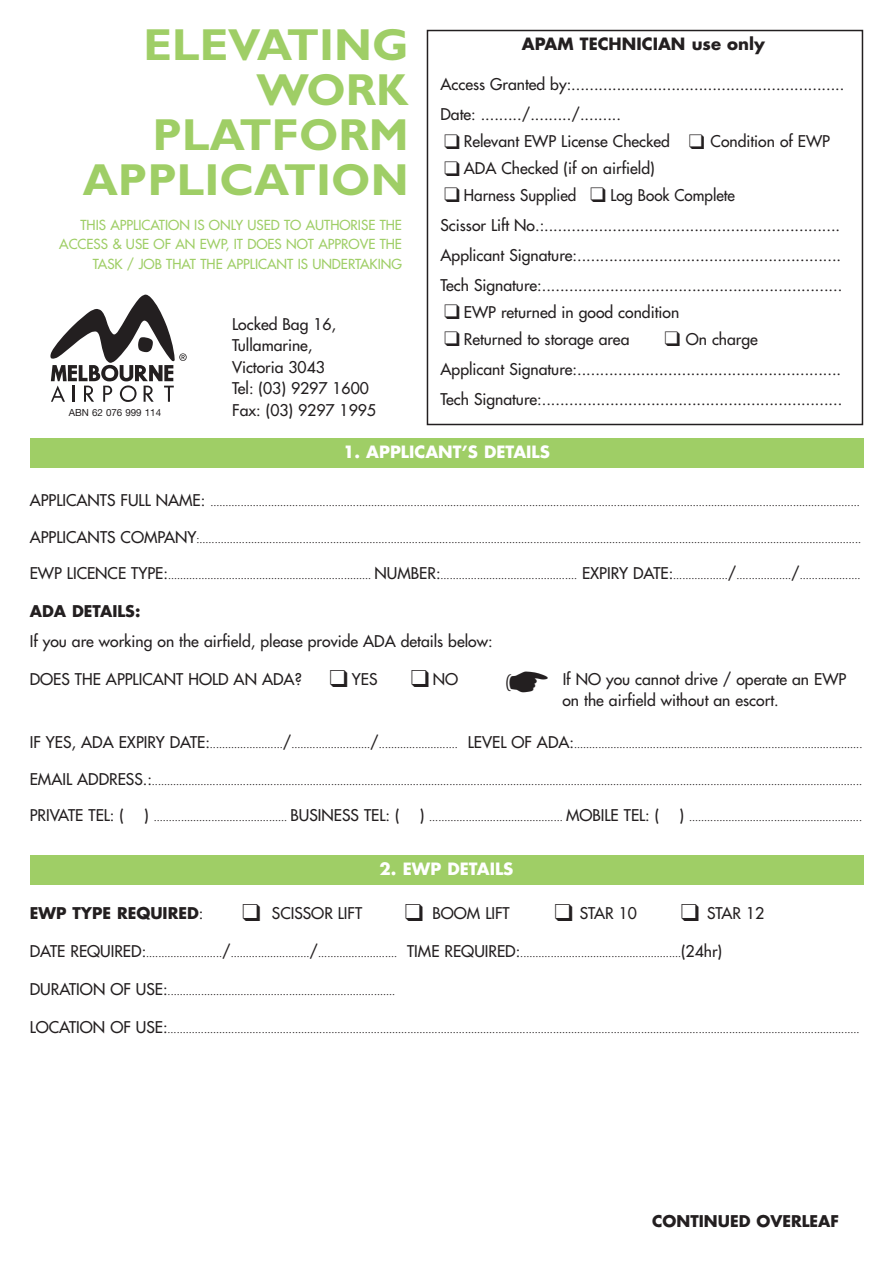
<style>
.page{position:relative;width:893px;height:1263px;background:#fff}
.page>*{position:absolute;margin:0;border:0;box-sizing:border-box;transform-origin:0 0}
.t1{font:700 45px/45px "Gill Sans CE";color:#9fce66;text-align:right}
.t2{font:700 16.5px "Futura";color:#fff}
.t3{font:700 16.5px "Futura";color:#231f20}
.t4{font:15.75px/30px "Futura";color:#231f20}
.t5{font:700 15.75px "Futura";color:#231f20}
.t6{font:13.5px/19.5px "Futura";color:#9fce66;text-align:right}
.t7{font:10.5px "Futura";color:#231f20}
.t8{font:9.75px "Helvetica Neue";color:#231f20}
.s1{font-size:15.75px}
.s2{font-weight:400}
</style>
<div class="page">
<div style="left:427px;top:30px;width:436px;height:395px;border:2px solid #231f20"></div>
<div style="left:30px;top:438px;width:833px;height:30px;background:#9fce66"></div>
<svg style="left:50px;top:295px;width:137px;height:107px"></svg>
<div style="left:30px;top:855px;width:833px;height:30px;background:#9fce66"></div>
<h1 class="t1" style="left:83px;top:27px;width:327px">ELEVATING<br>WORK<br>PLATFORM<br>APPLICATION</h1>
<p class="t6" style="left:59px;top:216px;width:344px">THIS APPLICATION IS ONLY USED TO AUTHORISE THE<br>ACCESS &amp; USE OF AN EWP, IT DOES NOT APPROVE THE<br>TASK / JOB THAT THE APPLICANT IS UNDERTAKING</p>
<p class="t8" style="left:69px;top:409px;width:94px">ABN 62 076 999 114</p>
<h3 class="t4" style="left:232px;top:314px;width:145px;line-height:21.5px">Locked Bag 16,<br>Tullamarine,<br>Victoria 3043<br>Tel: (03) 9297 1600<br>Fax: (03) 9297 1995</h3>
<h2 class="t3" style="left:522px;top:36px;width:244px">APAM TECHNICIAN use only</h2>
<h3 class="t4" style="left:440px;top:70px;width:405px">Access Granted by:............................................................<br>Date: ........./........./.........</h3>
<h3 class="t4" style="left:464px;top:127px;width:208px">Relevant EWP License Checked</h3>
<h3 class="t4" style="left:711px;top:127px;width:121px">Condition of EWP</h3>
<h3 class="t4" style="left:464px;top:156px;width:192px;line-height:27px">ADA Checked (if on airfield)<br>Harness Supplied</h3>
<p class="t4" style="left:440px;top:181px;width:403px;text-indent:170px">Log Book Complete<br>Scissor Lift No.:.................................................................<br>Applicant Signature:..........................................................<br>Tech Signature:..................................................................</p>
<h3 class="t4" style="left:464px;top:300px;width:217px;line-height:27px">EWP returned in good condition<br>Returned to storage area</h3>
<h3 class="t4" style="left:440px;top:325px;width:403px;text-indent:245px">On charge<br>Applicant Signature:..........................................................<br>Tech Signature:..................................................................</h3>
<h2 class="t2" style="left:343px;top:445px;width:208px">1. APPLICANT’S DETAILS</h2>
<p class="t7" style="left:30px;top:497px;width:831px"><span class="s1">APPLICANTS FULL NAME:</span> ......................................................................................................................................................................................................................</p>
<p class="t7" style="left:30px;top:534px;width:833px"><span class="s1">APPLICANTS COMPANY</span>:..........................................................................................................................................................................................................................</p>
<p class="t7" style="left:30px;top:570px;width:832px"><span class="s1">EWP LICENCE TYPE:</span>................................................................... <span class="s1">NUMBER:</span>............................................. <span class="s1">EXPIRY DATE:</span>..................<span class="s1">/</span>..................<span class="s1">/</span>....................</p>
<h3 class="t5" style="left:30px;top:604px;width:112px">ADA DETAILS:</h3>
<h3 class="t4" style="left:30px;top:627px;width:464px">If you are working on the airfield, please provide ADA details below:</h3>
<h3 class="t4" style="left:30px;top:665px;width:274px">DOES THE APPLICANT HOLD AN ADA?</h3>
<h3 class="t4" style="left:352px;top:665px;width:27px">YES</h3>
<h3 class="t4" style="left:433px;top:665px;width:27px">NO</h3>
<h3 class="t4" style="left:562px;top:670px;width:285px;line-height:21px">If NO you cannot drive / operate an EWP on the airfield without an escort.</h3>
<p class="t7" style="left:30px;top:739px;width:834px"><span class="s1">IF YES, ADA EXPIRY DATE:</span>........................<span class="s1">/</span>..........................<span class="s1">/</span>.......................... <span class="s1">LEVEL OF ADA:</span>...............................................................................................</p>
<p class="t7" style="left:30px;top:775px;width:834px"><span class="s1">EMAIL ADDRESS.:</span>..........................................................................................................................................................................................................................................</p>
<h3 class="t4" style="left:30px;top:801px;width:96px">PRIVATE TEL: (</h3>
<p class="t7" style="left:144px;top:812px;width:257px"><span class="s1">)</span> ............................................ <span class="s1">BUSINESS TEL: (</span></p>
<p class="t7" style="left:420px;top:812px;width:241px"><span class="s1">)</span> ............................................ <span class="s1">MOBILE TEL: (</span></p>
<p class="t7" style="left:679px;top:812px;width:184px"><span class="s1">)</span> .........................................................</p>
<h2 class="t2" style="left:380px;top:861px;width:135px">2. EWP DETAILS</h2>
<h3 class="t5" style="left:30px;top:906px;width:175px">EWP TYPE REQUIRED<span class="s2">:</span></h3>
<h3 class="t4" style="left:272px;top:899px;width:92px">SCISSOR LIFT</h3>
<h3 class="t4" style="left:432px;top:899px;width:79px">BOOM LIFT</h3>
<h3 class="t4" style="left:580px;top:899px;width:59px">STAR 10</h3>
<h3 class="t4" style="left:707px;top:899px;width:59px">STAR 12</h3>
<p class="t7" style="left:30px;top:948px;width:694px"><span class="s1">DATE REQUIRED:</span>.........................<span class="s1">/</span>..........................<span class="s1">/</span>.......................... <span class="s1">TIME REQUIRED:</span>.....................................................<span class="s1">(24hr)</span></p>
<p class="t7" style="left:30px;top:986px;width:367px"><span class="s1">DURATION OF USE:</span>...........................................................................</p>
<p class="t7" style="left:30px;top:1024px;width:831px"><span class="s1">LOCATION OF USE:</span>....................................................................................................................................................................................................................................</p>
<h3 class="t5" style="left:652px;top:1214px;width:188px">CONTINUED OVERLEAF</h3>
</div>
